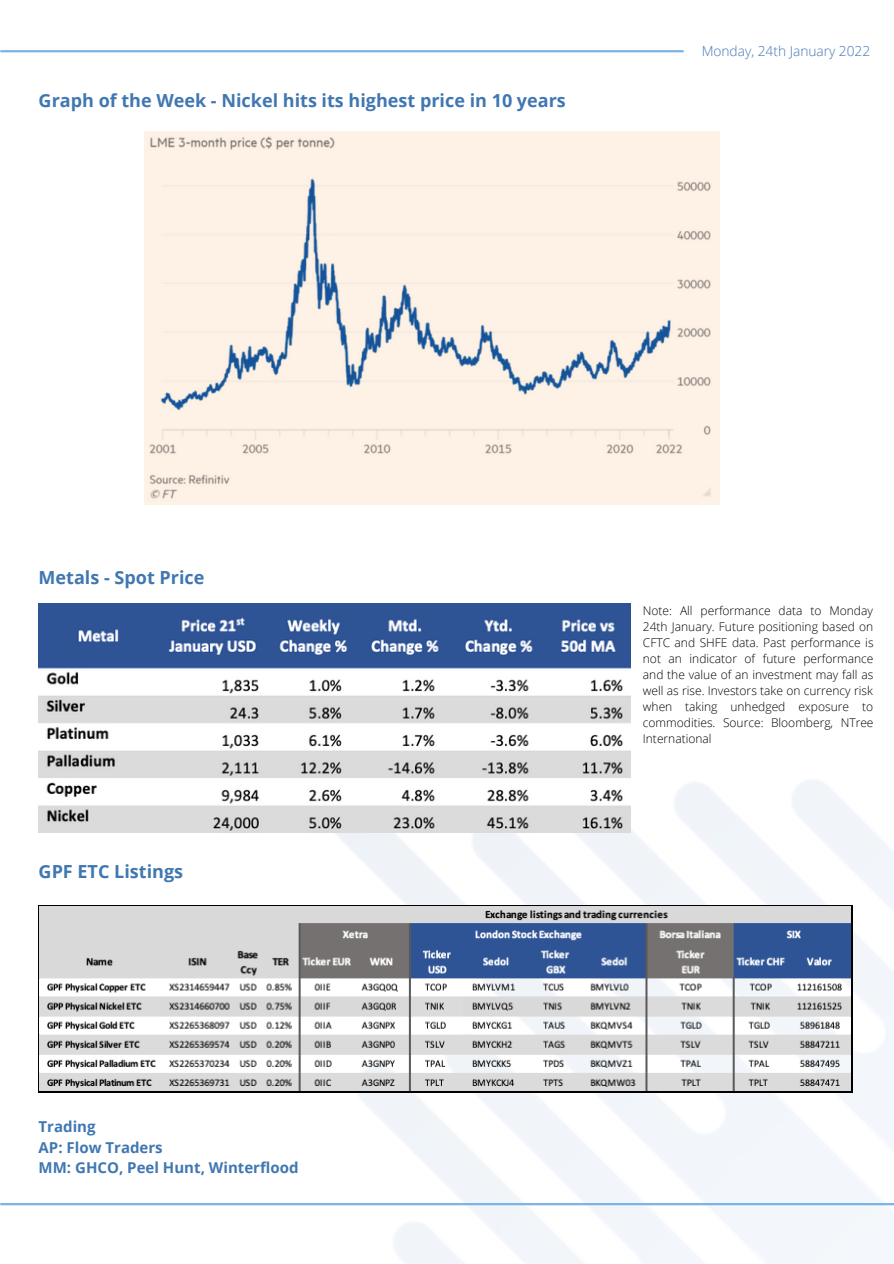
<style>
.page{position:relative;width:894px;height:1264px;background:#fff}
.page>*{position:absolute;margin:0;border:0;box-sizing:border-box;transform-origin:0 0}
.t1{font:700 18px "Open Sans";color:#4077b1}
.t2{font:700 15px "Open Sans";color:#4077b1}
.t3{font:300 13.65px "Open Sans";color:#4077b1}
.t4{font:300 12px/16px "Open Sans";color:#000;text-align:justify}
</style>
<div class="page">
<hr style="left:1px;top:50px;width:681px;height:2px;background:#7cb3e5">
<img style="left:211px;top:632px;width:682px;height:631px">
<hr style="left:1px;top:1202px;width:892px;height:3px;background:#7cb3e5">
<img style="left:144px;top:131px;width:575px;height:373px">
<img style="left:39px;top:905px;width:813px;height:187px">
<img style="left:39px;top:603px;width:591px;height:229px">
<p class="t1" style="left:39px;top:87px;width:528px">Graph of the Week - Nickel hits its highest price in 10 years</p>
<p class="t3" style="left:701px;top:42px;width:170px">Monday, 24th January 2022</p>
<p class="t1" style="left:39px;top:564px;width:167px">Metals - Spot Price</p>
<p class="t1" style="left:39px;top:858px;width:146px">GPF ETC Listings</p>
<p class="t2" style="left:39px;top:1116px;width:58px">Trading</p>
<p class="t2" style="left:39px;top:1136px;width:126px">AP: Flow Traders</p>
<p class="t2" style="left:39px;top:1156px;width:261px">MM: GHCO, Peel Hunt, Winterflood</p>
<p class="t4" style="left:642px;top:602px;width:232px">Note: All performance data to Monday 24th January. Future positioning based on CFTC and SHFE data. Past performance is not an indicator of future performance and the value of an investment may fall as well as rise. Investors take on currency risk when taking unhedged exposure to commodities. Source: Bloomberg, NTree International</p>
</div>
